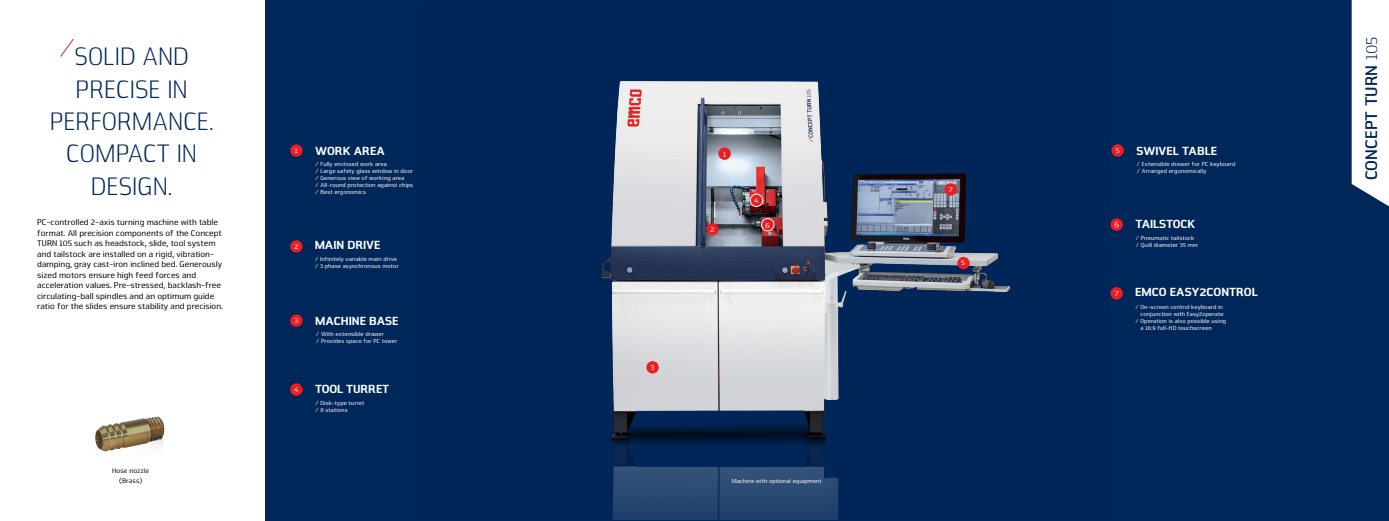
<style>
.page{position:relative;width:1389px;height:521px;background:#fff}
.page>*{position:absolute;margin:0;border:0;box-sizing:border-box;transform-origin:0 0}
.t1{font:300 26.25px/32.4px "Nuri Pro";color:#00275a;text-align:center}
.t2{font:700 17.5px "Nuri Pro";color:#00275a}
.t3{font:900 12.25px "Nuri Pro";color:#fff}
.t4{font:8.75px/10.5px "Nuri Pro";color:#000}
.t5{font:7.88px "Nuri Pro";color:#fff}
.t6{font:7px/10.5px "Nuri Pro";letter-spacing:.01em;color:#000;text-align:center}
.t7{font:6.12px/7px "Nuri Pro";letter-spacing:.01em;color:#fff}
.s1{font-weight:300}
</style>
<div class="page">
<div style="left:265px;top:0;width:1124px;height:521px;background:#00275a"></div>
<img style="left:601px;top:81px;width:410px;height:439px">
<svg style="left:60px;top:39px;width:14px;height:18px"></svg>
<div style="left:750px;top:194px;width:13px;height:13px;background:#ed1d24;border-radius:50%"></div>
<div style="left:750px;top:194px;width:13px;height:13px;border:1px solid #fff;border-radius:50%"></div>
<div style="left:762px;top:218px;width:12px;height:13px;background:#ed1d24;border-radius:50%"></div>
<div style="left:761px;top:218px;width:13px;height:13px;border:1px solid #fff;border-radius:50%"></div>
<div style="left:957px;top:257px;width:13px;height:12px;background:#ed1d24;border-radius:50%"></div>
<div style="left:706px;top:223px;width:13px;height:12px;background:#ed1d24;border-radius:50%"></div>
<div style="left:718px;top:147px;width:13px;height:13px;background:#ed1d24;border-radius:50%"></div>
<div style="left:646px;top:361px;width:13px;height:12px;background:#ed1d24;border-radius:50%"></div>
<svg style="left:1110px;top:218px;width:13px;height:13px"></svg>
<svg style="left:1115px;top:222px;width:4px;height:5px"></svg>
<div style="left:290px;top:144px;width:13px;height:13px;background:#ed1d24;border-radius:50%"></div>
<div style="left:290px;top:240px;width:13px;height:13px;background:#ed1d24;border-radius:50%"></div>
<div style="left:290px;top:314px;width:13px;height:13px;background:#ed1d24;border-radius:50%"></div>
<div style="left:290px;top:383px;width:13px;height:13px;background:#ed1d24;border-radius:50%"></div>
<div style="left:1111px;top:144px;width:13px;height:13px;background:#ed1d24;border-radius:50%"></div>
<div style="left:1352px;top:0;width:37px;height:206px;background:#fff"></div>
<img style="left:95px;top:416px;width:70px;height:36px">
<div style="left:1110px;top:287px;width:13px;height:12px;background:#ed1d24;border-radius:50%"></div>
<div style="left:945px;top:183px;width:12px;height:13px;background:#ed1d24;border-radius:50%"></div>
<h1 class="t1" style="left:50px;top:41px;width:166px">SOLID AND<br>PRECISE IN<br>PERFORMANCE.<br>COMPACT IN<br>DESIGN.</h1>
<p class="t4" style="left:37px;top:217px;width:187px">PC-controlled 2-axis turning machine with table format. All precision components of the Concept TURN 105 such as headstock, slide, tool system and tailstock are installed on a rigid, vibration&shy;damping, gray cast-iron inclined bed. Generously sized motors ensure high feed forces and acceleration values. Pre-stressed, backlash-free circulating-ball spindles and an optimum guide ratio for the slides ensure stability and precision.</p>
<p class="t6" style="left:112px;top:465px;width:38px">Hose nozzle (Brass)</p>
<p class="t5" style="left:295px;top:146px;width:4px">1</p>
<h3 class="t3" style="left:315px;top:143px;width:71px">WORK AREA</h3>
<p class="t7" style="left:315px;top:161px;width:100px">/ Fully enclosed work area<br>/ Large safety glass window in door / Generous view of working area<br>/ All-round protection against chips / Best ergonomics</p>
<p class="t5" style="left:294px;top:242px;width:6px">2</p>
<h3 class="t3" style="left:315px;top:238px;width:68px">MAIN DRIVE</h3>
<p class="t7" style="left:315px;top:256px;width:86px">/ Infinitely variable main drive / 3 phase asynchronous motor</p>
<p class="t5" style="left:294px;top:316px;width:6px">3</p>
<p class="t5" style="left:294px;top:385px;width:6px">4</p>
<h3 class="t3" style="left:315px;top:313px;width:85px">MACHINE BASE</h3>
<p class="t7" style="left:316px;top:330px;width:83px">/ With extensible drawer<br>/ Provides space for PC tower</p>
<h3 class="t3" style="left:315px;top:381px;width:76px">TOOL TURRET</h3>
<p class="t7" style="left:315px;top:399px;width:51px">/ Disk-type turret / 8 stations</p>
<p class="t5" style="left:651px;top:363px;width:6px">3</p>
<p class="t5" style="left:723px;top:149px;width:4px">1</p>
<p class="t5" style="left:710px;top:225px;width:6px">2</p>
<p class="t5" style="left:754px;top:196px;width:6px">4</p>
<p class="t5" style="left:766px;top:221px;width:6px">6</p>
<p class="t7" style="left:732px;top:477px;width:91px">Machine with optional equipment</p>
<p class="t5" style="left:949px;top:185px;width:5px">7</p>
<p class="t5" style="left:961px;top:258px;width:5px">5</p>
<p class="t5" style="left:1116px;top:146px;width:5px">5</p>
<h3 class="t3" style="left:1136px;top:143px;width:82px">SWIVEL TABLE</h3>
<p class="t7" style="left:1136px;top:161px;width:101px">/ Extensible drawer for PC keyboard / Arranged ergonomically</p>
<p class="t5" style="left:1115px;top:288px;width:5px">7</p>
<h3 class="t3" style="left:1136px;top:216px;width:61px">TAILSTOCK</h3>
<p class="t7" style="left:1136px;top:235px;width:64px">/ Pneumatic tailstock / Quill diameter 35 mm</p>
<h3 class="t3" style="left:1135px;top:285px;width:124px">EMCO EASY2CONTROL</h3>
<p class="t7" style="left:1135px;top:303px;width:89px">/ On-screen control keyboard in</p>
<p class="t7" style="left:1141px;top:310px;width:84px">conjunction with Easy2operate</p>
<p class="t7" style="left:1135px;top:317px;width:92px">/ Operation is also possible using</p>
<p class="t7" style="left:1141px;top:324px;width:73px">a 16:9 full-HD touchscreen</p>
<h2 class="t2" style="left:1361px;top:180px;width:145px;rotate:-90deg">CONCEPT TURN <span class="s1">105</span></h2>
</div>
